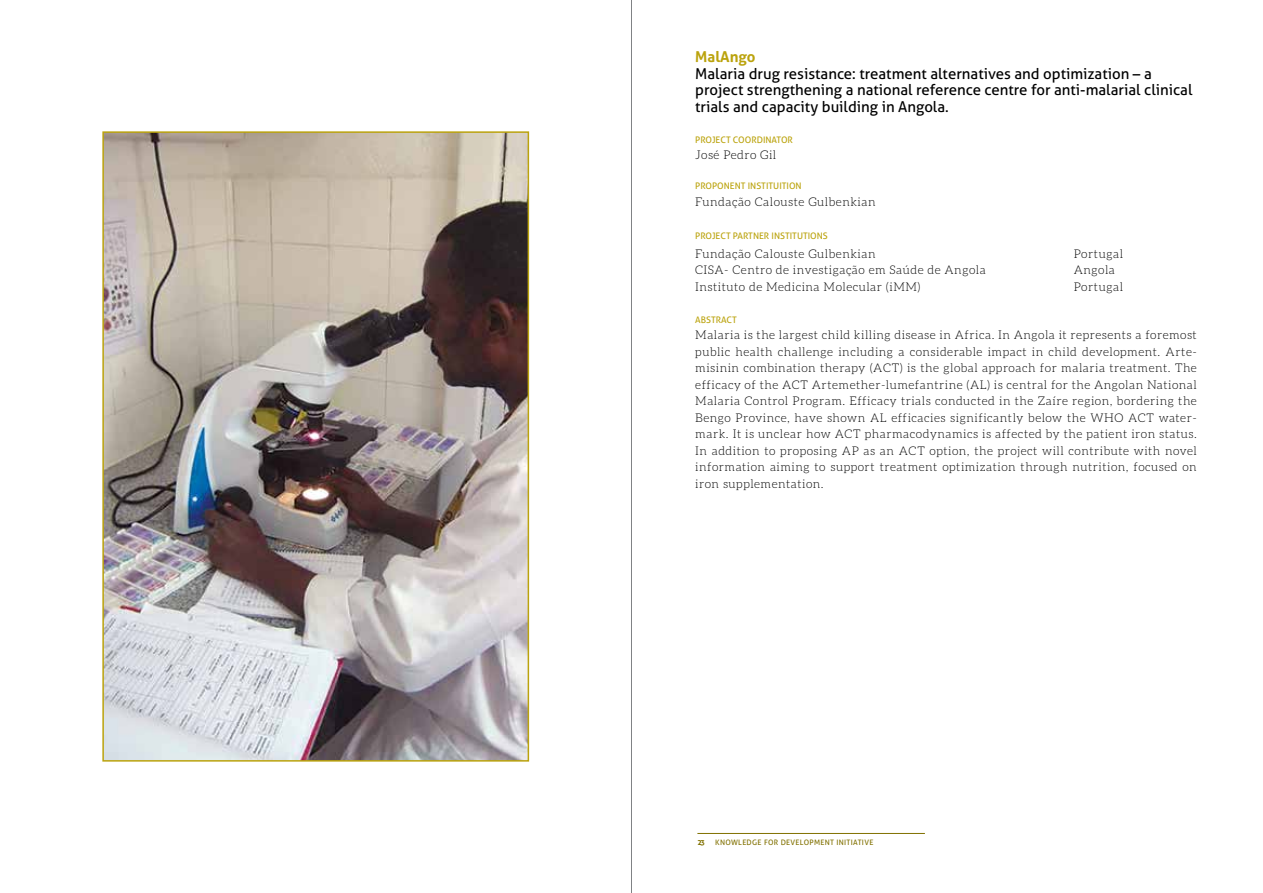
<style>
.page{position:relative;width:1263px;height:893px;background:#fff}
.page>*{position:absolute;margin:0;border:0;box-sizing:border-box;transform-origin:0 0}
.t1{font:15px/16.5px "Aller";color:#000}
.t2{font:700 15px "Aller";color:#bba30d}
.t3{font:300 12px/16.5px "Aleo";letter-spacing:.04em;color:#000}
.t4{font:9px "Aller";color:#bba30d}
.t5{font:7.5px "Aller";letter-spacing:.04em;color:#817100}
.t6{font:700 7.5px "Aller";color:#817100}
</style>
<div class="page">
<hr style="left:697px;top:833px;width:228px;height:1px;background:#817100">
<img style="left:105px;top:134px;width:421px;height:625px">
<div style="left:102px;top:131px;width:427px;height:631px;border:2px solid #bba30d"></div>
<hr style="left:631px;top:0;width:1px;height:893px;background:#808285">
<p class="t2" style="left:695px;top:47px;width:62px">MalAngo</p>
<p class="t1" style="left:695px;top:65px;width:499px">Malaria drug resistance: treatment alternatives and optimization – a project strengthening a national reference centre for anti-malarial clinical trials and capacity building in Angola.</p>
<p class="t4" style="left:695px;top:134px;width:99px">PROJECT COORDINATOR</p>
<p class="t3" style="left:695px;top:147px;width:83px">José Pedro Gil</p>
<p class="t4" style="left:695px;top:181px;width:108px">PROPONENT INSTITUITION</p>
<p class="t3" style="left:695px;top:193px;width:182px">Fundação Calouste Gulbenkian</p>
<p class="t4" style="left:695px;top:230px;width:134px">PROJECT PARTNER INSTITUTIONS</p>
<p class="t3" style="left:695px;top:245px;width:292px">Fundação Calouste Gulbenkian<br>CISA- Centro de investigação em Saúde de Angola<br>Instituto de Medicina Molecular (iMM)</p>
<p class="t3" style="left:1074px;top:245px;width:51px">Portugal<br>Angola<br>Portugal</p>
<p class="t4" style="left:695px;top:314px;width:43px">ABSTRACT</p>
<p class="t3" style="left:695px;top:327px;width:503px;text-align:justify">Malaria is the largest child killing disease in Africa. In Angola it represents a foremost public health challenge including a considerable impact in child development. Arte&shy;misinin combination therapy (ACT) is the global approach for malaria treatment. The efficacy of the ACT Artemether-lumefantrine (AL) is central for the Angolan National Malaria Control Program. Efficacy trials conducted in the Zaíre region, bordering the Bengo Province, have shown AL efficacies significantly below the WHO ACT water&shy;mark. It is unclear how ACT pharmacodynamics is affected by the patient iron status.<br>In addition to proposing AP as an ACT option, the project will contribute with novel information aiming to support treatment optimization through nutrition, focused on iron supplementation.</p>
<p class="t6" style="left:697px;top:838px;width:9px">23</p>
<p class="t5" style="left:715px;top:838px;width:160px">KNOWLEDGE FOR DEVELOPMENT INITIATIVE</p>
</div>
